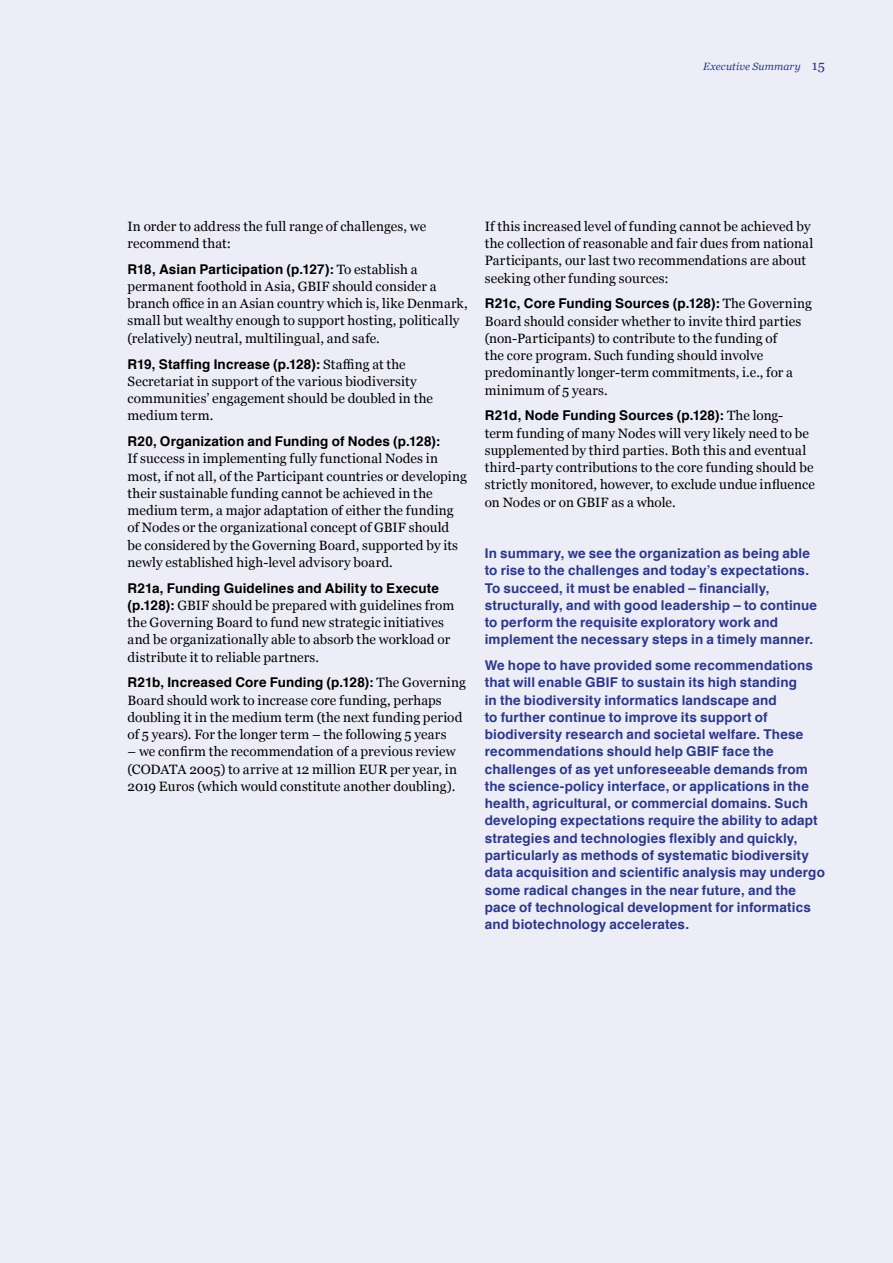
<style>
.page{position:relative;width:893px;height:1263px;background:#ededf7}
.page>*{position:absolute;margin:0;border:0;box-sizing:border-box;transform-origin:0 0}
.t1{font:13.5px/17.2px "Georgia";letter-spacing:.005em;color:#000}
.t2{font:700 13.5px/17.2px "Helvetica";letter-spacing:.01em;color:#2b388a}
.t3{font:700 13.5px "Helvetica";letter-spacing:.01em;color:#000}
.t4{font:italic 10.5px "Georgia";letter-spacing:.015em;color:#2b388a}
.s1{font-style:normal;font-size:13.5px}
.s2{font-family:"Georgia";font-weight:400}
.s3{font-family:"Helvetica";font-weight:700}
</style>
<div class="page">
<p class="t4" style="left:703px;top:58px;width:123px">Executive Summary <span class="s1">15</span></p>
<p class="t1" style="left:128px;top:217px;width:300px">In order to address the full range of challenges, we recommend that:</p>
<p class="t3" style="left:128px;top:258px;width:291px">R18, Asian Participation (p.127): <span class="s2">To establish a</span></p>
<p class="t1" style="left:128px;top:277px;width:342px">permanent foothold in Asia, GBIF should consider a branch office in an Asian country which is, like Denmark, small but wealthy enough to support hosting, politically (relatively) neutral, multilingual, and safe.</p>
<p class="t3" style="left:128px;top:353px;width:280px">R19, Staffing Increase (p.128): <span class="s2">Staffing at the</span></p>
<p class="t1" style="left:128px;top:372px;width:307px">Secretariat in support of the various biodiversity communities’ engagement should be doubled in the medium term.</p>
<p class="t3" style="left:128px;top:430px;width:314px">R20, Organization and Funding of Nodes (p.128):</p>
<p class="t1" style="left:128px;top:449px;width:341px">If success in implementing fully functional Nodes in most, if not all, of the Participant countries or developing their sustainable funding cannot be achieved in the medium term, a major adaptation of either the funding of Nodes or the organizational concept of GBIF should be considered by the Governing Board, supported by its newly established high-level advisory board.</p>
<p class="t3" style="left:128px;top:577px;width:313px">R21a, Funding Guidelines and Ability to Execute</p>
<p class="t1" style="left:128px;top:596px;width:328px"><span class="s3">(p.128):</span> GBIF should be prepared with guidelines from the Governing Board to fund new strategic initiatives and be organizationally able to absorb the workload or distribute it to reliable partners.</p>
<p class="t3" style="left:128px;top:672px;width:340px">R21b, Increased Core Funding (p.128): <span class="s2">The Governing</span></p>
<p class="t1" style="left:128px;top:691px;width:336px">Board should work to increase core funding, perhaps doubling it in the medium term (the next funding period of 5 years). For the longer term – the following 5 years</p>
<p class="t1" style="left:128px;top:742px;width:331px;text-align:justify">– we confirm the recommendation of a previous review (CODATA 2005) to arrive at 12 million EUR per year, in 2019 Euros (which would constitute another doubling).</p>
<p class="t1" style="left:485px;top:217px;width:330px">If this increased level of funding cannot be achieved by the collection of reasonable and fair dues from national Participants, our last two recommendations are about seeking other funding sources:</p>
<p class="t3" style="left:485px;top:293px;width:329px">R21c, Core Funding Sources (p.128): <span class="s2">The Governing</span></p>
<p class="t1" style="left:485px;top:312px;width:318px">Board should consider whether to invite third parties (non-Participants) to contribute to the funding of<br>the core program. Such funding should involve predominantly longer-term commitments, i.e., for a minimum of 5 years.</p>
<p class="t3" style="left:485px;top:405px;width:300px">R21d, Node Funding Sources (p.128): <span class="s2">The long-</span></p>
<p class="t1" style="left:485px;top:424px;width:332px">term funding of many Nodes will very likely need to be supplemented by third parties. Both this and eventual third-party contributions to the core funding should be strictly monitored, however, to exclude undue influence on Nodes or on GBIF as a whole.</p>
<p class="t2" style="left:485px;top:545px;width:334px">In summary, we see the organization as being able to rise to the challenges and today’s expectations.<br>To succeed, it must be enabled – financially, structurally, and with good leadership – to continue to perform the requisite exploratory work and implement the necessary steps in a timely manner.</p>
<p class="t2" style="left:485px;top:657px;width:342px">We hope to have provided some recommendations that will enable GBIF to sustain its high standing<br>in the biodiversity informatics landscape and<br>to further continue to improve its support of biodiversity research and societal welfare. These recommendations should help GBIF face the challenges of as yet unforeseeable demands from the science-policy interface, or applications in the health, agricultural, or commercial domains. Such developing expectations require the ability to adapt strategies and technologies flexibly and quickly, particularly as methods of systematic biodiversity data acquisition and scientific analysis may undergo some radical changes in the near future, and the pace of technological development for informatics and biotechnology accelerates.</p>
</div>
